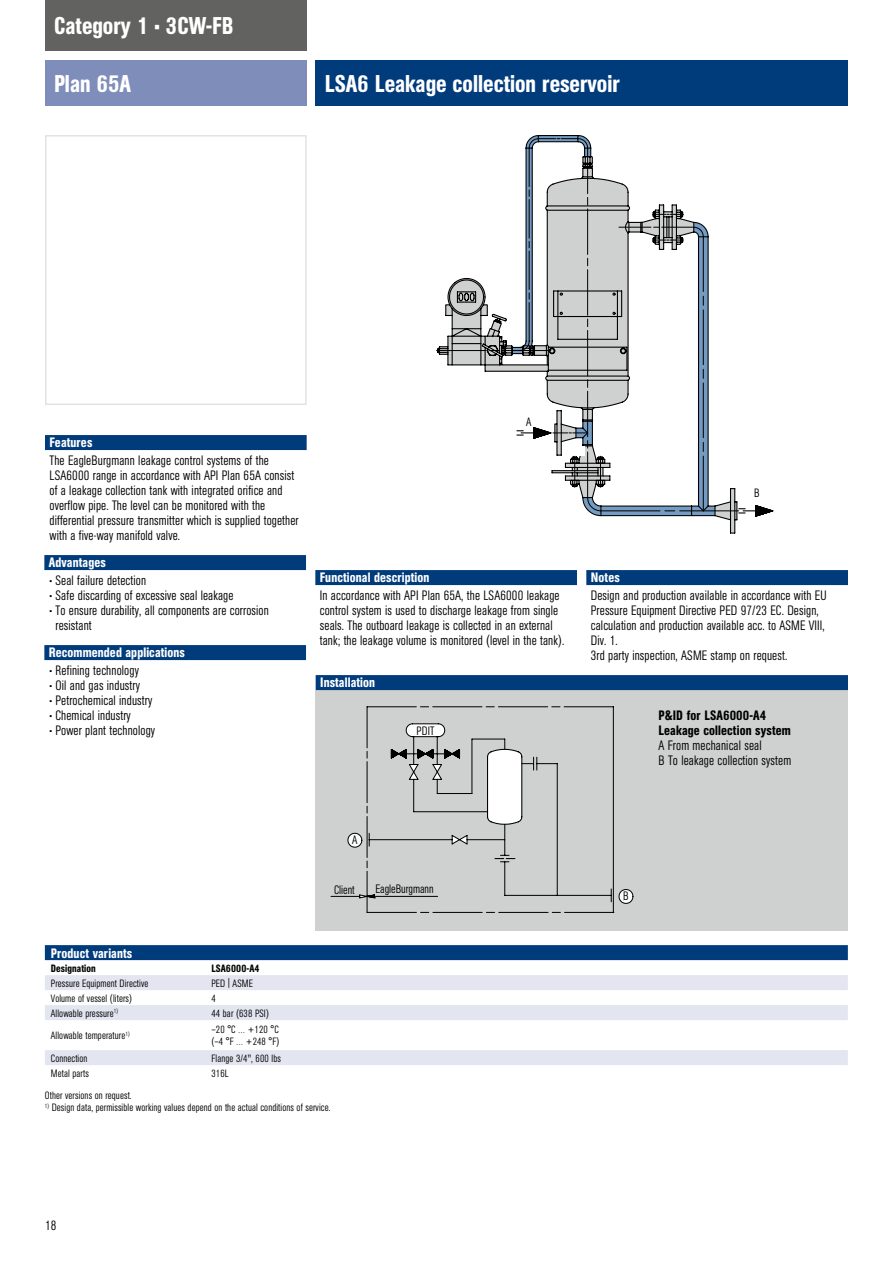
<style>
.page{position:relative;width:893px;height:1263px;background:#fff}
.page>*{position:absolute;margin:0;border:0;box-sizing:border-box;transform-origin:0 0}
.t1{font:500 condensed 24px "AG Book Pro";color:#fff}
.t2{font:300 condensed 13.5px/15px "AG Book Pro";letter-spacing:.01em;color:#000}
.t3{font:500 condensed 13.5px "AG Book Pro";letter-spacing:.01em;color:#fff}
.t4{font:500 condensed 13.5px/15px "AG Book Pro";letter-spacing:.01em;color:#000}
.t5{font:300 12.15px "AG Buch Condensed BQ";color:#000}
.t6{font:300 12px/14.4px "AG Buch Condensed BQ";letter-spacing:.025em;color:#000;text-align:center}
.t7{font:300 condensed 10.5px/12.6px "AG Book Pro";letter-spacing:.01em;color:#000}
.t8{font:500 condensed 10.5px "AG Book Pro";letter-spacing:.01em;color:#000}
</style>
<div class="page">
<div style="left:45px;top:0;width:262px;height:50px;background:#626261"></div>
<div style="left:316px;top:60px;width:532px;height:45px;background:#003b7c"></div>
<div style="left:45px;top:435px;width:262px;height:15px;background:#003b7c"></div>
<div style="left:44px;top:645px;width:262px;height:15px;background:#003b7c"></div>
<div style="left:44px;top:555px;width:262px;height:15px;background:#003b7c"></div>
<div style="left:315px;top:570px;width:262px;height:15px;background:#003b7c"></div>
<div style="left:586px;top:570px;width:262px;height:15px;background:#003b7c"></div>
<div style="left:45px;top:60px;width:262px;height:45px;background:#7e8dba"></div>
<div style="left:45px;top:945px;width:803px;height:15px;background:#003b7c"></div>
<svg style="left:45px;top:975px;width:803px;height:90px;fill:#e6e9f2"></svg>
<div style="left:45px;top:135px;width:262px;height:270px;border:2px solid #e3e3e3"></div>
<div style="left:316px;top:690px;width:532px;height:240px;background:#cfd0d0"></div>
<svg style="left:330px;top:706px;width:300px;height:198px"></svg>
<svg style="left:331px;top:726px;width:298px;height:187px"></svg>
<svg style="left:486px;top:748px;width:37px;height:112px"></svg>
<div style="left:413px;top:725px;width:22px;height:9px;background:#fff"></div>
<svg style="left:348px;top:833px;width:14px;height:14px"></svg>
<div style="left:331px;top:886px;width:28px;height:8px;background:#cfd0d0"></div>
<div style="left:376px;top:886px;width:62px;height:8px;background:#cfd0d0"></div>
<svg style="left:619px;top:889px;width:14px;height:14px"></svg>
<div style="left:316px;top:675px;width:532px;height:15px;background:#003b7c"></div>
<svg style="left:436px;top:136px;width:323px;height:398px"></svg>
<div style="left:511px;top:410px;width:21px;height:18px;background:#fff"></div>
<div style="left:747px;top:483px;width:17px;height:17px;background:#fff"></div>
<div style="left:483px;top:411px;width:13px;height:12px;background:#fff"></div>
<div style="left:578px;top:446px;width:7px;height:10px;background:#fff"></div>
<h1 class="t1" style="left:54px;top:10px;width:181px">Category 1 • 3CW-FB</h1>
<h1 class="t1" style="left:54px;top:68px;width:78px">Plan 65A</h1>
<h1 class="t1" style="left:325px;top:68px;width:297px">LSA6 Leakage collection reservoir</h1>
<p class="t3" style="left:50px;top:433px;width:44px">Features</p>
<p class="t2" style="left:50px;top:453px;width:251px">The EagleBurgmann leakage control systems of the LSA6000 range in accordance with API Plan 65A consist of a leakage collection tank with integrated orifice and overflow pipe. The level can be monitored with the differential pressure transmitter which is supplied together with a five-way manifold valve.</p>
<p class="t3" style="left:49px;top:553px;width:58px">Advantages</p>
<p class="t2" style="left:49px;top:573px;width:98px">• Seal failure detection</p>
<p class="t2" style="left:49px;top:588px;width:186px">• Safe discarding of excessive seal leakage</p>
<p class="t2" style="left:55px;top:603px;width:215px;text-indent:-6px">• To ensure durability, all components are corrosion resistant</p>
<p class="t3" style="left:49px;top:643px;width:138px">Recommended applications</p>
<p class="t2" style="left:50px;top:663px;width:91px">• Refining technology</p>
<p class="t2" style="left:50px;top:678px;width:92px">• Oil and gas industry</p>
<p class="t2" style="left:50px;top:693px;width:104px">• Petrochemical industry</p>
<p class="t2" style="left:50px;top:708px;width:83px">• Chemical industry</p>
<p class="t2" style="left:50px;top:723px;width:107px">• Power plant technology</p>
<p class="t3" style="left:320px;top:568px;width:111px">Functional description</p>
<p class="t6" style="left:526px;top:415px;width:7px">A</p>
<p class="t3" style="left:591px;top:568px;width:30px">Notes</p>
<p class="t6" style="left:754px;top:486px;width:7px">B</p>
<p class="t2" style="left:320px;top:588px;width:246px">In accordance with API Plan 65A, the LSA6000 leakage control system is used to discharge leakage from single seals. The outboard leakage is collected in an external tank; the leakage volume is monitored (level in the tank).</p>
<p class="t2" style="left:591px;top:588px;width:237px">Design and production available in accordance with EU Pressure Equipment Directive PED 97/23 EC. Design, calculation and production available acc. to ASME VIII, Div. 1.<br>3rd party inspection, ASME stamp on request.</p>
<p class="t6" style="left:562px;top:591px;width:79px">LSA6<br>Plan65A<br>© EagleBurgmann</p>
<p class="t3" style="left:320px;top:673px;width:56px">Installation</p>
<p class="t5" style="left:417px;top:724px;width:19px">PDIT</p>
<p class="t4" style="left:658px;top:708px;width:134px">P&amp;ID for LSA6000-A4<br>Leakage collection system</p>
<p class="t2" style="left:658px;top:738px;width:134px">A From mechanical seal<br>B To leakage collection system</p>
<p class="t5" style="left:352px;top:833px;width:7px">A</p>
<p class="t5" style="left:334px;top:883px;width:22px">Client</p>
<p class="t5" style="left:375px;top:882px;width:60px">EagleBurgmann</p>
<p class="t5" style="left:623px;top:889px;width:7px">B</p>
<p class="t3" style="left:51px;top:944px;width:83px">Product variants</p>
<p class="t8" style="left:51px;top:961px;width:46px">Designation</p>
<p class="t8" style="left:211px;top:961px;width:50px">LSA6000-A4</p>
<p class="t7" style="left:51px;top:976px;width:99px">Pressure Equipment Directive</p>
<p class="t7" style="left:211px;top:976px;width:43px">PED | ASME</p>
<p class="t7" style="left:51px;top:991px;width:83px">Volume of vessel (liters)</p>
<p class="t7" style="left:211px;top:991px;width:6px">4</p>
<p class="t7" style="left:51px;top:1006px;width:69px">Allowable pressure<sup>1)</sup></p>
<p class="t7" style="left:211px;top:1006px;width:59px">44 bar (638 PSI)</p>
<p class="t7" style="left:51px;top:1029px;width:80px">Allowable temperature<sup>1)</sup></p>
<p class="t7" style="left:211px;top:1023px;width:69px">–20 °C … +120 °C (–4 °F … +248 °F)</p>
<p class="t7" style="left:51px;top:1051px;width:38px">Connection</p>
<p class="t7" style="left:211px;top:1051px;width:71px">Flange 3/4", 600 lbs</p>
<p class="t7" style="left:51px;top:1066px;width:40px">Metal parts</p>
<p class="t7" style="left:211px;top:1066px;width:19px">316L</p>
<p class="t7" style="left:45px;top:1089px;width:88px">Other versions on request.</p>
<p class="t7" style="left:45px;top:1101px;width:287px"><sup>1)</sup> Design data, permissible working values depend on the actual conditions of service.</p>
<p class="t2" style="left:45px;top:1218px;width:13px">18</p>
</div>
